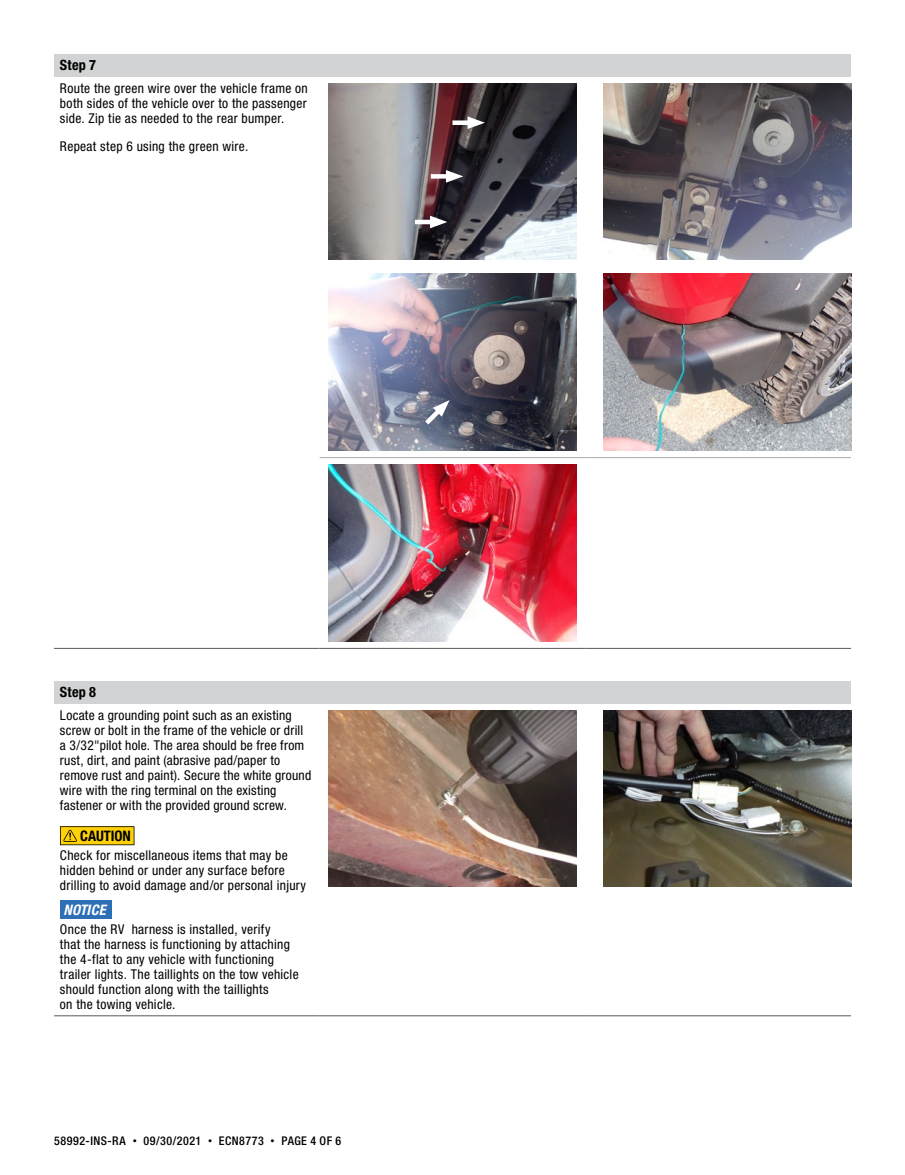
<style>
.page{position:relative;width:905px;height:1175px;background:#fff}
.page>*{position:absolute;margin:0;border:0;box-sizing:border-box;transform-origin:0 0}
.t1{font:700 condensed 14.55px "Helvetica Neue LT Std";letter-spacing:-.005em;color:#000}
.t2{font:italic 700 condensed 14.55px "Helvetica Neue LT Std";letter-spacing:.02em;color:#fff}
.t3{font:700 condensed 14.25px "Helvetica Neue LT Std";letter-spacing:.015em;color:#000}
.t4{font:condensed 13.5px/15px "Helvetica Neue LT Std";letter-spacing:.02em;color:#000}
.t5{font:500 condensed 12px "Helvetica Neue LT Std";letter-spacing:.045em;color:#000}
.s1{font-family:"DINOT";font-weight:400;font-stretch:normal;font-size:9px}
</style>
<div class="page">
<div style="left:54px;top:54px;width:796px;height:22px;background:#d1d3d4"></div>
<hr style="left:320px;top:648px;width:265px;height:1px;background:#58595b">
<hr style="left:585px;top:648px;width:265px;height:1px;background:#58595b">
<hr style="left:320px;top:457px;width:265px;height:1px;background:#a7a9ac">
<hr style="left:585px;top:457px;width:265px;height:1px;background:#a7a9ac">
<hr style="left:54px;top:648px;width:266px;height:1px;background:#58595b">
<img style="left:329px;top:83px;width:247px;height:177px">
<img style="left:603px;top:83px;width:248px;height:177px">
<img style="left:329px;top:274px;width:247px;height:176px">
<img style="left:603px;top:274px;width:248px;height:176px">
<img style="left:329px;top:464px;width:247px;height:177px">
<div style="left:54px;top:681px;width:796px;height:22px;background:#d1d3d4"></div>
<hr style="left:54px;top:1015px;width:266px;height:1px;background:#58595b">
<hr style="left:320px;top:1015px;width:265px;height:1px;background:#58595b">
<hr style="left:585px;top:1015px;width:265px;height:1px;background:#58595b">
<svg style="left:60px;top:826px;width:74px;height:19px"></svg>
<div style="left:60px;top:899px;width:52px;height:19px;background:#2d6fb7"></div>
<img style="left:329px;top:710px;width:247px;height:177px">
<img style="left:603px;top:710px;width:248px;height:177px">
<div style="left:452px;top:120px;width:22px;height:5px;background:#fff"></div>
<svg style="left:467px;top:116px;width:18px;height:13px"></svg>
<div style="left:431px;top:174px;width:21px;height:5px;background:#fff"></div>
<svg style="left:446px;top:170px;width:17px;height:13px"></svg>
<hr style="left:415px;top:220px;width:21px;height:4px;background:#fff">
<svg style="left:430px;top:216px;width:17px;height:12px"></svg>
<svg style="left:420px;top:400px;width:29px;height:29px"></svg>
<p class="t3" style="left:60px;top:56px;width:38px">Step 7</p>
<p class="t4" style="left:60px;top:80px;width:249px;text-align:justify">Route the green wire over the vehicle frame on both sides of the vehicle over to the passenger side. Zip tie as needed to the rear bumper.</p>
<p class="t4" style="left:60px;top:139px;width:190px">Repeat step 6 using the green wire.</p>
<p class="t3" style="left:60px;top:683px;width:38px">Step 8</p>
<p class="t4" style="left:60px;top:707px;width:253px">Locate a grounding point such as an existing screw or bolt in the frame of the vehicle or drill a 3/32"pilot hole. The area should be free from rust, dirt, and paint (abrasive pad/paper to remove rust and paint). Secure the white ground wire with the ring terminal on the existing fastener or with the provided ground screw.</p>
<p class="t1" style="left:80px;top:827px;width:52px">CAUTION</p>
<p class="t4" style="left:60px;top:847px;width:247px">Check for miscellaneous items that may be hidden behind or under any surface before drilling to avoid damage and/or personal injury</p>
<p class="t2" style="left:63px;top:900px;width:44px">NOTICE</p>
<p class="t4" style="left:60px;top:921px;width:240px">Once the RV harness is installed, verify<br>that the harness is functioning by attaching the 4-flat to any vehicle with functioning trailer lights. The taillights on the tow vehicle should function along with the taillights<br>on the towing vehicle.</p>
<p class="t5" style="left:54px;top:1133px;width:289px">58992-INS-RA <span class="s1">•</span> 09/30/2021 <span class="s1">•</span> ECN8773 <span class="s1">•</span> PAGE 4 OF 6</p>
</div>
